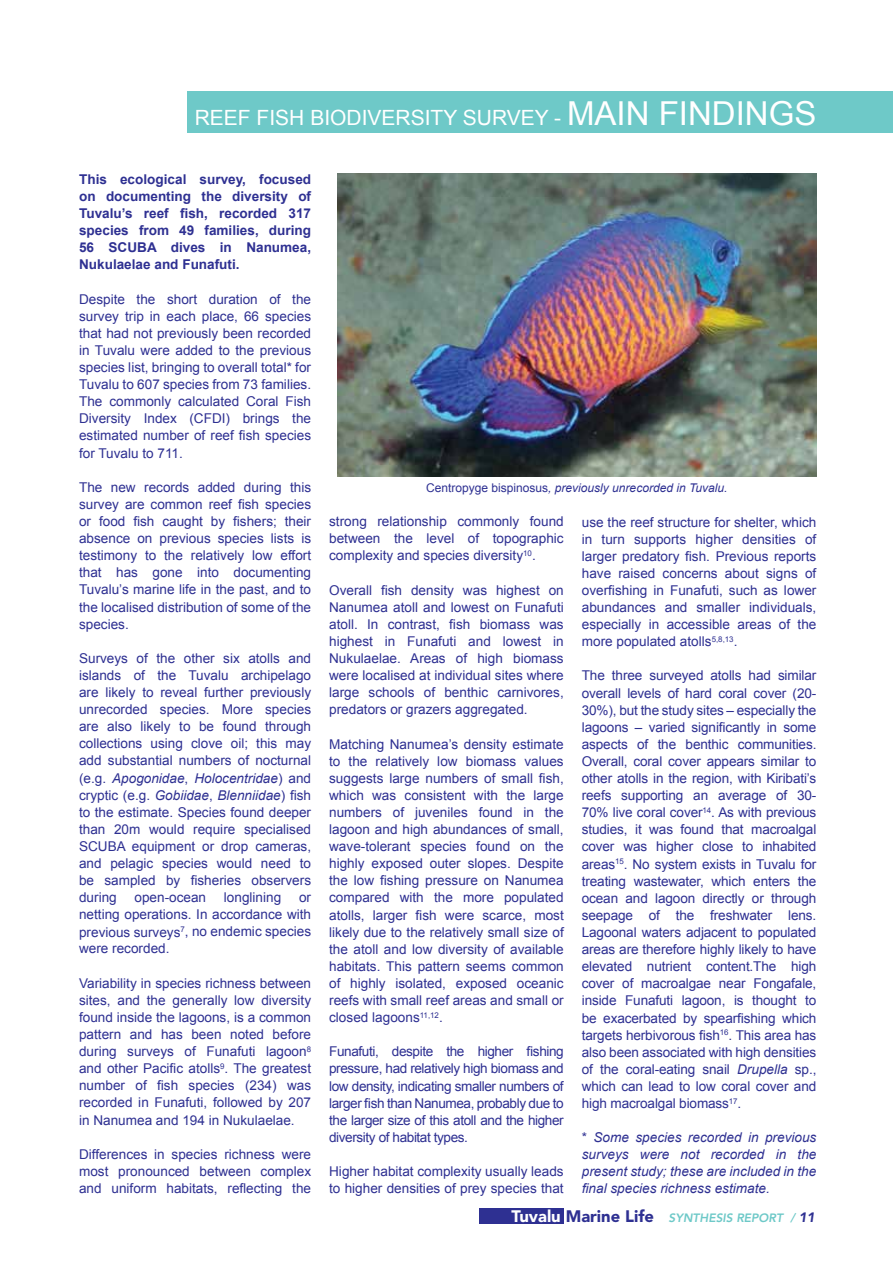
<style>
.page{position:relative;width:893px;height:1263px;background:#fff}
.page>*{position:absolute;margin:0;border:0;box-sizing:border-box;transform-origin:0 0}
.t1{font:21px "Arial";color:#fff}
.t2{font:13.5px/17.1px "Arial";color:#2e3092;text-align:justify}
.t3{font:700 13.5px/17.1px "Arial";color:#2e3092;text-align:justify}
.t4{font:italic 13.5px/17.1px "Arial";color:#2e3092;text-align:justify}
.t5{font:italic 12px "Arial";color:#2e3092}
.t6{font:italic 800 12px "Avenir";color:#6ec9c8}
.s1{font-size:33px}
.s2{font-style:italic}
.s3{font-style:normal}
.s4{font-weight:900;font-style:normal;font-size:16.5px;color:#fff}
.s5{font-weight:900;font-style:normal;font-size:16.5px;color:#2e3092}
.s6{font-weight:900;font-size:13.5px;color:#2e3092}
</style>
<div class="page">
<div style="left:187px;top:91px;width:706px;height:42px;background:#6ec9c8"></div>
<div style="left:480px;top:1208px;width:84px;height:16px;background:#2e3092"></div>
<img style="left:337px;top:173px;width:479px;height:304px">
<h1 class="t1" style="left:195px;top:104px;width:623px">REEF FISH BIODIVERSITY SURVEY - <span class="s1">MAIN FINDINGS</span></h1>
<p class="t3" style="left:79px;top:171px;width:234px">This ecological survey, focused on documenting the diversity of Tuvalu’s reef fish, recorded 317 species from 49 families, during 56 SCUBA</p>
<p class="t3" style="left:79px;top:239px;width:234px;text-indent:92px">dives in Nanumea,<br>Nukulaelae and Funafuti.</p>
<p class="t2" style="left:79px;top:290px;width:234px">Despite the short duration of the survey trip in each place, 66 species that had not previously been recorded in Tuvalu were added to the previous species list, bringing to overall total* for Tuvalu to 607 species from 73 families.<br>The commonly calculated Coral Fish Diversity Index (CFDI) brings the estimated number of reef fish species for Tuvalu to 711.</p>
<p class="t2" style="left:79px;top:479px;width:234px">The new records added during this survey are common reef fish species or food fish caught by fishers; their absence on previous species lists is testimony to the relatively low effort that has gone into documenting Tuvalu’s marine life in the past, and to the localised distribution of some of the species.</p>
<p class="t2" style="left:79px;top:650px;width:234px">Surveys of the other six atolls and islands of the Tuvalu archipelago are likely to reveal further previously unrecorded species. More species are also likely to be found through collections using clove oil; this may add substantial numbers of nocturnal (e.g. <span class="s2">Apogonidae</span>, <span class="s2">Holocentridae</span>) and cryptic (e.g. <span class="s2">Gobiidae</span>, <span class="s2">Blenniidae</span>) fish to the estimate. Species found deeper than 20m would require specialised SCUBA equipment or drop cameras, and pelagic species would need to be sampled by fisheries observers during</p>
<p class="t2" style="left:135px;top:889px;width:73px">open-ocean</p>
<p class="t2" style="left:224px;top:889px;width:59px">longlining</p>
<p class="t2" style="left:79px;top:889px;width:234px;text-indent:220px">or netting operations. In accordance with previous surveys<sup>7</sup>, no endemic species were recorded.</p>
<p class="t2" style="left:79px;top:974px;width:234px">Variability in species richness between sites, and the generally low diversity found inside the lagoons, is a common pattern and has been noted before during surveys of Funafuti lagoon<sup>8 </sup>and other Pacific atolls<sup>9</sup>. The greatest number of fish species (234) was recorded in Funafuti, followed by 207 in Nanumea and 194 in Nukulaelae.</p>
<p class="t2" style="left:79px;top:1145px;width:234px">Differences in species richness were most pronounced between complex and uniform habitats, reflecting the</p>
<p class="t5" style="left:426px;top:480px;width:303px"><span class="s3">Centropyge bispinosus</span>, previously unrecorded in Tuvalu.</p>
<p class="t2" style="left:329px;top:513px;width:236px">strong relationship commonly found between the level of topographic complexity and species diversity<sup>10</sup>.</p>
<p class="t2" style="left:329px;top:581px;width:236px">Overall fish density was highest on Nanumea atoll and lowest on Funafuti atoll. In contrast, fish biomass was highest in Funafuti and lowest in Nukulaelae. Areas of high biomass were localised at individual sites where large schools of benthic carnivores, predators or grazers aggregated.</p>
<p class="t2" style="left:329px;top:735px;width:236px">Matching Nanumea’s density estimate to the relatively low biomass values suggests large numbers of small fish, which was consistent with the large numbers of juveniles found in the lagoon and high abundances of small, wave-tolerant species found on the highly exposed outer slopes. Despite the low fishing pressure on Nanumea compared with the more populated atolls, larger fish were scarce, most likely due to the relatively small size of the atoll and low diversity of available habitats. This pattern seems common of highly isolated, exposed oceanic reefs with small reef areas and small or closed lagoons<sup>11,12</sup>.</p>
<p class="t2" style="left:329px;top:1043px;width:236px">Funafuti, despite the higher fishing pressure, had relatively high biomass and low density, indicating smaller numbers of larger fish than Nanumea, probably due to the larger size of this atoll and the higher diversity of habitat types.</p>
<p class="t2" style="left:329px;top:1163px;width:236px">Higher habitat complexity usually leads to higher densities of prey species that</p>
<p class="t2" style="left:582px;top:513px;width:236px">use the reef structure for shelter, which in turn supports higher densities of larger predatory fish. Previous reports have raised concerns about signs of overfishing in Funafuti, such as lower abundances and smaller individuals, especially in accessible areas of the more populated atolls<sup>5,8,13</sup>.</p>
<p class="t2" style="left:582px;top:667px;width:236px">The three surveyed atolls had similar overall levels of hard coral cover (20- 30%), but the study sites – especially the lagoons – varied significantly in some aspects of the benthic communities.<br>Overall, coral cover appears similar to other atolls in the region, with Kiribati’s reefs supporting an average of 30- 70% live coral cover<sup>14</sup>. As with previous studies, it was found that macroalgal cover was higher close to inhabited areas<sup>15</sup>. No system exists in Tuvalu for treating wastewater, which enters the ocean and lagoon directly or through seepage of the freshwater lens.<br>Lagoonal waters adjacent to populated areas are therefore highly likely to have elevated nutrient content.The high cover of macroalgae near Fongafale, inside Funafuti lagoon, is thought to be exacerbated by spearfishing which targets herbivorous fish<sup>16</sup>. This area has also been associated with high densities of the coral-eating snail <span class="s2">Drupella</span> sp., which can lead to low coral cover and high macroalgal biomass<sup>17</sup>.</p>
<p class="t4" style="left:582px;top:1128px;width:236px"><span class="s3">*</span> Some species recorded in previous surveys were not recorded in the present study; these are included in the final species richness estimate.</p>
<p class="t6" style="left:511px;top:1211px;width:305px"><span class="s4">Tuvalu</span> <span class="s5">Marine Life</span> SYNTHESIS REPORT / <span class="s6">11</span></p>
</div>
